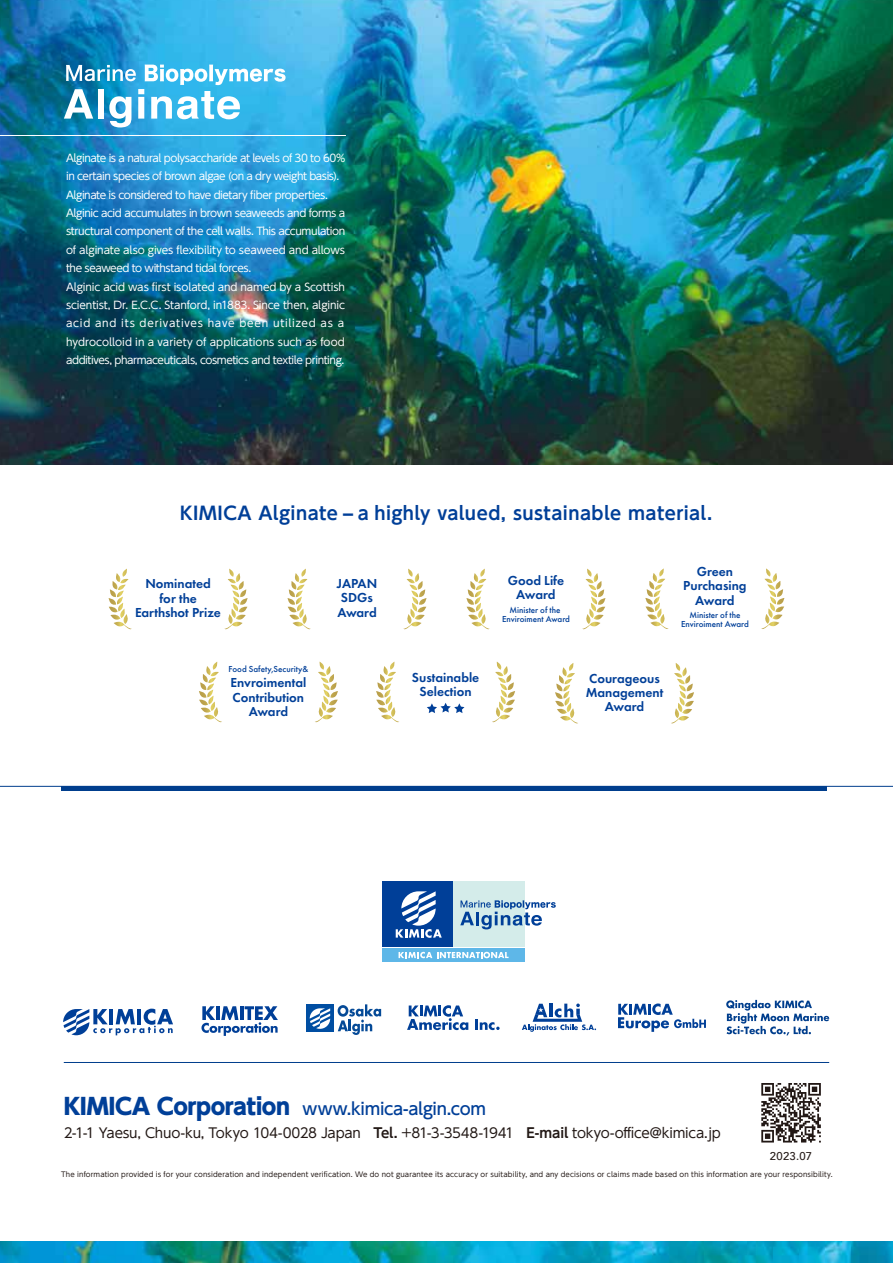
<style>
.page{position:relative;width:893px;height:1263px;background:#fff}
.page>*{position:absolute;margin:0;border:0;box-sizing:border-box;transform-origin:0 0}
.t1{font:700 18px "UD Shin Go Pro De";letter-spacing:.025em;color:#003f98}
.t2{font:500 16.5px "UD Shin Go Pro";letter-spacing:-.02em;color:#003f98}
.t3{font:600 13.5px/14.2px "Futura PT";color:#003f98;text-align:center}
.t4{font:13.5px "UD Shin Go Pro";letter-spacing:-.02em;color:#221815}
.t5{font:500 11.25px "Avenir";letter-spacing:.025em;color:#221815}
.t6{font:10.5px/18.3px "UD Shin Go Pro";letter-spacing:-.035em;color:#fff}
.t7{font:500 9px/8.9px "Futura PT";color:#003f98;text-align:center}
.t8{font:7.05px "UD Shin Go Pro";letter-spacing:.02em;color:#221815}
.s1{font-weight:800;font-size:22.5px}
.s2{font-family:"UD Shin Go Pro De";font-weight:700}
</style>
<div class="page">
<img style="left:0;top:0;width:893px;height:465px">
<hr style="left:0;top:135px;width:346px;height:1px;background:#fff">
<img style="left:0;top:1242px;width:893px;height:21px">
<svg style="left:64px;top:65px;width:222px;height:62px"></svg>
<div style="left:62px;top:786px;width:765px;height:5px;background:#003e8d"></div>
<hr style="left:0;top:786px;width:893px;height:1px;background:#003e8d">
<svg style="left:109px;top:569px;width:23px;height:60px"></svg>
<svg style="left:224px;top:569px;width:24px;height:60px"></svg>
<svg style="left:466px;top:569px;width:24px;height:60px"></svg>
<svg style="left:582px;top:569px;width:23px;height:60px"></svg>
<svg style="left:645px;top:568px;width:24px;height:61px"></svg>
<svg style="left:761px;top:568px;width:23px;height:61px"></svg>
<svg style="left:287px;top:569px;width:24px;height:60px"></svg>
<svg style="left:403px;top:569px;width:24px;height:60px"></svg>
<svg style="left:199px;top:662px;width:23px;height:60px"></svg>
<svg style="left:315px;top:662px;width:23px;height:60px"></svg>
<svg style="left:555px;top:663px;width:23px;height:60px"></svg>
<svg style="left:671px;top:663px;width:23px;height:60px"></svg>
<svg style="left:376px;top:662px;width:23px;height:60px"></svg>
<svg style="left:492px;top:662px;width:23px;height:60px"></svg>
<svg style="left:427px;top:703px;width:37px;height:10px"></svg>
<hr style="left:64px;top:1062px;width:765px;height:1px;background:#003e8d">
<svg style="left:618px;top:1003px;width:88px;height:29px"></svg>
<svg style="left:407px;top:1005px;width:61px;height:25px"></svg>
<svg style="left:475px;top:1019px;width:25px;height:11px"></svg>
<svg style="left:522px;top:1003px;width:74px;height:29px"></svg>
<svg style="left:726px;top:1000px;width:103px;height:35px"></svg>
<div style="left:383px;top:881px;width:71px;height:66px;background:#003f98"></div>
<svg style="left:396px;top:891px;width:46px;height:47px"></svg>
<div style="left:454px;top:881px;width:71px;height:66px;background:#d4ecea"></div>
<svg style="left:460px;top:900px;width:96px;height:29px"></svg>
<div style="left:383px;top:948px;width:142px;height:14px;background:#5eb7e8"></div>
<svg style="left:399px;top:952px;width:110px;height:6px"></svg>
<div style="left:306px;top:1004px;width:28px;height:28px;background:#004ea2"></div>
<svg style="left:310px;top:1008px;width:20px;height:21px"></svg>
<svg style="left:338px;top:1004px;width:43px;height:31px"></svg>
<svg style="left:63px;top:1009px;width:110px;height:26px"></svg>
<svg style="left:201px;top:1006px;width:77px;height:30px"></svg>
<svg style="left:761px;top:1083px;width:60px;height:59px"></svg>
<p class="t6" style="left:66px;top:148px;width:281px">Alginate is a natural polysaccharide at levels of 30 to 60% in certain species of brown algae (on a dry weight basis).<br>Alginate is considered to have dietary fiber properties.<br>Alginic acid accumulates in brown seaweeds and forms a structural component of the cell walls. This accumulation of alginate also gives flexibility to seaweed and allows the seaweed to withstand tidal forces.<br>Alginic acid was first isolated and named by a Scottish scientist, Dr. E.C.C. Stanford, in1883. Since then, alginic acid and its derivatives have been utilized as a hydrocolloid in a variety of applications such as food additives, pharmaceuticals, cosmetics and textile printing.</p>
<h1 class="t1" style="left:180px;top:499px;width:534px">KIMICA Alginate -a highly valued, sustainable material.</h1>
<p class="t3" style="left:135px;top:577px;width:87px">Nominated<br>for the<br>Earthshot Prize</p>
<p class="t3" style="left:508px;top:573px;width:58px">Good Life<br>Award</p>
<p class="t3" style="left:337px;top:576px;width:42px;text-align:left">JAPAN<br>SDGs<br>Award</p>
<p class="t7" style="left:502px;top:605px;width:69px">Minister of the<br>Enviroiment Award</p>
<p class="t7" style="left:229px;top:664px;width:81px">Food Safety,Security&amp;</p>
<p class="t3" style="left:231px;top:676px;width:77px">Envroimental<br>Contribution<br>Award</p>
<p class="t3" style="left:586px;top:671px;width:79px">Courageous<br>Management<br>Award</p>
<p class="t3" style="left:412px;top:670px;width:69px">Sustainable<br>Selection</p>
<p class="t3" style="left:683px;top:564px;width:65px">Green<br>Purchasing<br>Award</p>
<p class="t7" style="left:681px;top:610px;width:69px">Minister of the<br>Enviroiment Award</p>
<h2 class="t2" style="left:64px;top:1095px;width:424px"><span class="s1">KIMICA Corporation</span> www.kimica-algin.com</h2>
<p class="t4" style="left:64px;top:1122px;width:659px">2-1-1 Yaesu, Chuo-ku, Tokyo 104-0028 Japan <span class="s2">Tel.</span> +81-3-3548-1941 <span class="s2">E-mail</span> tokyo-office@kimica.jp</p>
<p class="t5" style="left:770px;top:1146px;width:44px">2023.07</p>
<p class="t8" style="left:61px;top:1169px;width:773px">The information provided is for your consideration and independent verification. We do not guarantee its accuracy or suitability, and any decisions or claims made based on this information are your responsibility.</p>
</div>
